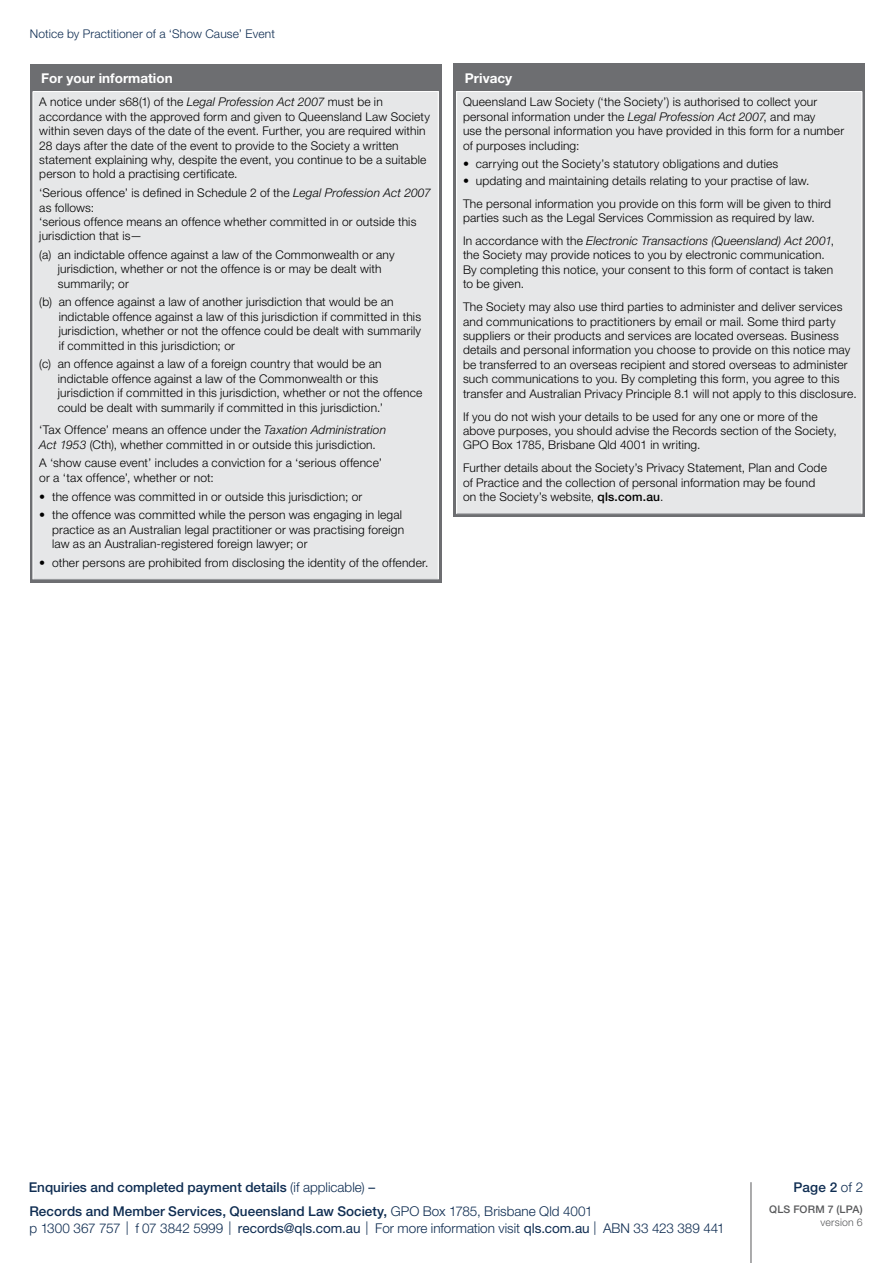
<style>
.page{position:relative;width:893px;height:1263px;background:#fff}
.page>*{position:absolute;margin:0;border:0;box-sizing:border-box;transform-origin:0 0}
.t1{font:300 13.5px/16.8px "Helvetica Neue LT Std";color:#0f2d52}
.t2{font:500 13.5px "Helvetica Neue LT Std";color:#0f2d52}
.t3{font:700 13.5px "Helvetica Neue LT Std";color:#fff}
.t4{font:300 12px/14.4px "Helvetica Neue LT Std";letter-spacing:.015em;color:#000}
.t5{font:300 12px "Helvetica Neue LT Std";letter-spacing:.01em;color:#0f2d52}
.t6{font:500 10.5px "Helvetica Neue LT Std";letter-spacing:.02em;color:#58595b}
.t7{font:300 10.5px "Helvetica Neue LT Std";letter-spacing:.02em;color:#58595b}
.s1{font-style:italic}
.s2{font-weight:500}
.s3{font-weight:300}
.s4{font-weight:400}
</style>
<div class="page">
<hr style="left:751px;top:1182px;width:1px;height:81px;background:#58595b">
<div style="left:30px;top:64px;width:411px;height:518px;background:#6d6e71"></div>
<div style="left:33px;top:92px;width:405px;height:487px;background:#e6e7e8"></div>
<hr style="left:33px;top:579px;width:405px;height:1px;background:#9d9fa2">
<hr style="left:33px;top:91px;width:405px;height:1px;background:#fff">
<hr style="left:33px;top:92px;width:1px;height:487px;background:#fff">
<hr style="left:438px;top:92px;width:1px;height:487px;background:#fff">
<div style="left:453px;top:64px;width:412px;height:453px;background:#6d6e71"></div>
<div style="left:457px;top:92px;width:405px;height:422px;background:#e6e7e8"></div>
<hr style="left:456px;top:513px;width:406px;height:1px;background:#9d9fa2">
<hr style="left:456px;top:91px;width:406px;height:1px;background:#fff">
<hr style="left:456px;top:92px;width:1px;height:422px;background:#fff">
<hr style="left:862px;top:92px;width:1px;height:422px;background:#fff">
<p class="t5" style="left:30px;top:27px;width:247px">Notice by Practitioner of a ‘Show Cause’ Event</p>
<p class="t3" style="left:41px;top:70px;width:133px">For your information</p>
<p class="t4" style="left:39px;top:95px;width:392px">A notice under s68(1) of the <span class="s1">Legal Profession Act 2007</span> must be in accordance with the approved form and given to Queensland Law Society within seven days of the date of the event. Further, you are required within 28 days after the date of the event to provide to the Society a written statement explaining why, despite the event, you continue to be a suitable person to hold a practising certificate.</p>
<p class="t4" style="left:39px;top:185px;width:393px">‘Serious offence’ is defined in Schedule 2 of the <span class="s1">Legal Profession Act 2007 </span>as follows:<br>‘serious offence means an offence whether committed in or outside this jurisdiction that is—</p>
<p class="t4" style="left:58px;top:247px;width:338px;text-indent:-19px">(a) an indictable offence against a law of the Commonwealth or any jurisdiction, whether or not the offence is or may be dealt with summarily; or</p>
<p class="t4" style="left:59px;top:295px;width:364px;text-indent:-19px">(b) an offence against a law of another jurisdiction that would be an indictable offence against a law of this jurisdiction if committed in this jurisdiction, whether or not the offence could be dealt with summarily if committed in this jurisdiction; or</p>
<p class="t4" style="left:58px;top:357px;width:366px;text-indent:-18px">(c) an offence against a law of a foreign country that would be an indictable offence against a law of the Commonwealth or this jurisdiction if committed in this jurisdiction, whether or not the offence could be dealt with summarily if committed in this jurisdiction.’</p>
<p class="t4" style="left:39px;top:423px;width:348px">‘Tax Offence’ means an offence under the <span class="s1">Taxation Administration<br>Act 1953</span> (Cth), whether committed in or outside this jurisdiction.</p>
<p class="t4" style="left:39px;top:456px;width:344px">A ‘show cause event’ includes a conviction for a ‘serious offence’ or a ‘tax offence’, whether or not:</p>
<p class="t4" style="left:39px;top:489px;width:325px">• the offence was committed in or outside this jurisdiction; or</p>
<p class="t4" style="left:52px;top:507px;width:354px;text-indent:-13px">• the offence was committed while the person was engaging in legal practice as an Australian legal practitioner or was practising foreign law as an Australian-registered foreign lawyer; or</p>
<p class="t4" style="left:39px;top:555px;width:391px">• other persons are prohibited from disclosing the identity of the offender.</p>
<p class="t3" style="left:465px;top:70px;width:49px">Privacy</p>
<p class="t4" style="left:463px;top:95px;width:383px">Queensland Law Society (‘the Society’) is authorised to collect your personal information under the <span class="s1">Legal Profession Act 2007</span>, and may<br>use the personal information you have provided in this form for a number of purposes including:</p>
<p class="t4" style="left:463px;top:157px;width:317px">• carrying out the Society’s statutory obligations and duties</p>
<p class="t4" style="left:463px;top:169px;width:370px;line-height:23px">• updating and maintaining details relating to your practise of law.<br>The personal information you provide on this form will be given to third</p>
<p class="t4" style="left:463px;top:206px;width:373px;line-height:23px">parties such as the Legal Services Commission as required by law.<br>In accordance with the <span class="s1">Electronic Transactions (Queensland) Act 2001</span>,</p>
<p class="t4" style="left:463px;top:248px;width:372px">the Society may provide notices to you by electronic communication.<br>By completing this notice, your consent to this form of contact is taken to be given.</p>
<p class="t4" style="left:463px;top:299px;width:395px">The Society may also use third parties to administer and deliver services and communications to practitioners by email or mail. Some third party suppliers or their products and services are located overseas. Business details and personal information you choose to provide on this notice may be transferred to an overseas recipient and stored overseas to administer such communications to you. By completing this form, you agree to this transfer and Australian Privacy Principle 8.1 will not apply to this disclosure.</p>
<p class="t4" style="left:463px;top:409px;width:375px">If you do not wish your details to be used for any one or more of the above purposes, you should advise the Records section of the Society,<br>GPO Box 1785, Brisbane Qld 4001 in writing.</p>
<p class="t4" style="left:463px;top:460px;width:365px">Further details about the Society’s Privacy Statement, Plan and Code of Practice and the collection of personal information may be found on the Society’s website, <span class="s2">qls.com.au</span>.</p>
<p class="t2" style="left:29px;top:1179px;width:348px">Enquiries and completed payment details <span class="s3">(if applicable)</span> <span class="s4">–</span></p>
<p class="t1" style="left:29px;top:1203px;width:697px"><span class="s2">Records and Member Services, Queensland Law Society,</span> GPO Box 1785, Brisbane Qld 4001<br>p 1300 367 757 | f 07 3842 5999 | <span class="s4">records@qls.com.au</span> | For more information visit <span class="s4">qls.com.au</span> | ABN 33 423 389 441</p>
<p class="t2" style="left:794px;top:1179px;width:71px">Page 2 <span class="s3">of 2</span></p>
<p class="t6" style="left:769px;top:1203px;width:95px">QLS FORM 7 (LPA)</p>
<p class="t7" style="left:821px;top:1215px;width:43px">version 6</p>
</div>
